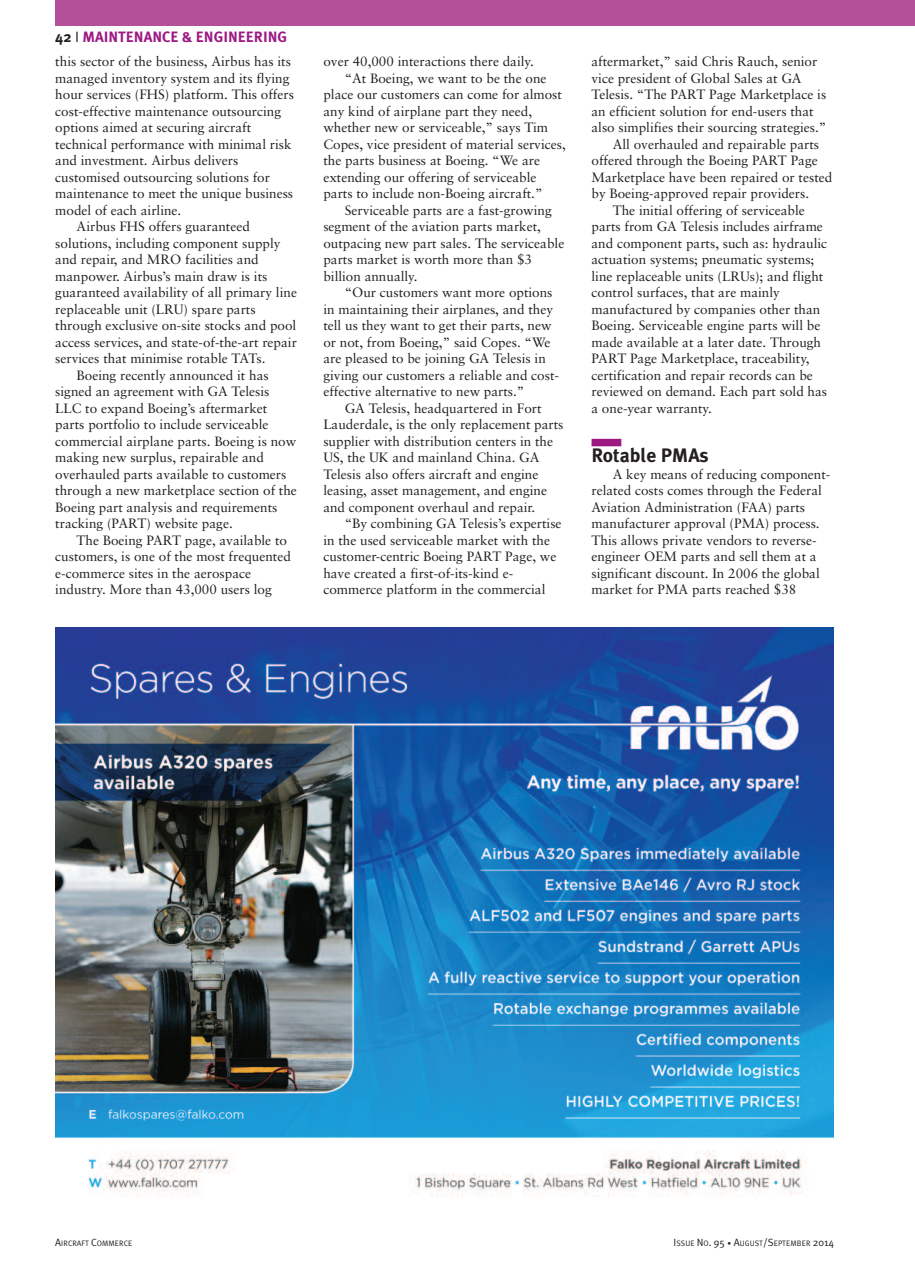
<style>
.page{position:relative;width:915px;height:1263px;background:#fff}
.page>*{position:absolute;margin:0;border:0;box-sizing:border-box;transform-origin:0 0}
.t1{font:700 19.5px "Meta Plus";color:#231f20}
.t2{font:700 15px "Meta Plus";color:#9d1982}
.t3{font:13.5px/16.5px "Sabon";color:#231f20}
.t4{font:7.8px "Meta Plus Normal";letter-spacing:.01em;color:#231f20}
.s1{color:#231f20}
.s2{font-family:"Meta Plus Normal";font-weight:400;color:#231f20}
.s3{font-size:10.5px}
.s4{font-size:7.5px}
</style>
<div class="page">
<div style="left:591px;top:439px;width:30px;height:7px;background:#9d1982"></div>
<div style="left:55px;top:0;width:859px;height:26px;background:#b45099"></div>
<img style="left:55px;top:627px;width:778px;height:570px">
<p class="t2" style="left:55px;top:28px;width:233px"><span class="s1">42</span> <span class="s2">I</span> MAINTENANCE &amp; ENGINEERING</p>
<p class="t3" style="left:55px;top:54px;width:237px">this sector of the business, Airbus has its</p>
<p class="t3" style="left:55px;top:71px;width:235px">managed inventory system and its flying</p>
<p class="t3" style="left:55px;top:87px;width:240px">hour services (FHS) platform. This offers</p>
<p class="t3" style="left:55px;top:104px;width:227px">cost-effective maintenance outsourcing</p>
<p class="t3" style="left:55px;top:120px;width:197px">options aimed at securing aircraft</p>
<p class="t3" style="left:55px;top:137px;width:238px">technical performance with minimal risk</p>
<p class="t3" style="left:55px;top:153px;width:184px">and investment. Airbus delivers</p>
<p class="t3" style="left:55px;top:170px;width:216px">customised outsourcing solutions for</p>
<p class="t3" style="left:55px;top:186px;width:239px">maintenance to meet the unique business</p>
<p class="t3" style="left:55px;top:203px;width:127px">model of each airline.</p>
<p class="t3" style="left:77px;top:219px;width:175px">Airbus FHS offers guaranteed</p>
<p class="t3" style="left:55px;top:236px;width:227px">solutions, including component supply</p>
<p class="t3" style="left:55px;top:252px;width:205px">and repair, and MRO facilities and</p>
<p class="t3" style="left:55px;top:269px;width:213px">manpower. Airbus’s main draw is its</p>
<p class="t3" style="left:55px;top:285px;width:243px">guaranteed availability of all primary line</p>
<p class="t3" style="left:55px;top:302px;width:202px">replaceable unit (LRU) spare parts</p>
<p class="t3" style="left:55px;top:318px;width:242px">through exclusive on-site stocks and pool</p>
<p class="t3" style="left:55px;top:335px;width:243px">access services, and state-of-the-art repair</p>
<p class="t3" style="left:55px;top:351px;width:211px">services that minimise rotable TATs.</p>
<p class="t3" style="left:77px;top:368px;width:193px">Boeing recently announced it has</p>
<p class="t3" style="left:55px;top:384px;width:216px">signed an agreement with GA Telesis</p>
<p class="t3" style="left:55px;top:401px;width:213px">LLC to expand Boeing’s aftermarket</p>
<p class="t3" style="left:55px;top:417px;width:214px">parts portfolio to include serviceable</p>
<p class="t3" style="left:55px;top:434px;width:242px">commercial airplane parts. Boeing is now</p>
<p class="t3" style="left:55px;top:450px;width:210px">making new surplus, repairable and</p>
<p class="t3" style="left:55px;top:467px;width:232px">overhauled parts available to customers</p>
<p class="t3" style="left:55px;top:483px;width:243px">through a new marketplace section of the</p>
<p class="t3" style="left:55px;top:500px;width:223px">Boeing part analysis and requirements</p>
<p class="t3" style="left:55px;top:516px;width:179px">tracking (PART) website page.</p>
<p class="t3" style="left:77px;top:533px;width:212px">The Boeing PART page, available to</p>
<p class="t3" style="left:55px;top:549px;width:237px">customers, is one of the most frequented</p>
<p class="t3" style="left:55px;top:566px;width:197px">e-commerce sites in the aerospace</p>
<p class="t3" style="left:55px;top:582px;width:218px">industry. More than 43,000 users log</p>
<p class="t3" style="left:323px;top:54px;width:212px">over 40,000 interactions there daily.</p>
<p class="t3" style="left:344px;top:71px;width:203px">“At Boeing, we want to be the one</p>
<p class="t3" style="left:323px;top:87px;width:240px">place our customers can come for almost</p>
<p class="t3" style="left:323px;top:104px;width:210px">any kind of airplane part they need,</p>
<p class="t3" style="left:323px;top:120px;width:226px">whether new or serviceable,” says Tim</p>
<p class="t3" style="left:323px;top:137px;width:244px">Copes, vice president of material services,</p>
<p class="t3" style="left:323px;top:153px;width:218px">the parts business at Boeing. “We are</p>
<p class="t3" style="left:323px;top:170px;width:214px">extending our offering of serviceable</p>
<p class="t3" style="left:323px;top:186px;width:220px">parts to include non-Boeing aircraft.”</p>
<p class="t3" style="left:344px;top:203px;width:208px">Serviceable parts are a fast-growing</p>
<p class="t3" style="left:323px;top:219px;width:219px">segment of the aviation parts market,</p>
<p class="t3" style="left:323px;top:236px;width:242px">outpacing new part sales. The serviceable</p>
<p class="t3" style="left:323px;top:252px;width:210px">parts market is worth more than $3</p>
<p class="t3" style="left:323px;top:269px;width:96px">billion annually.</p>
<p class="t3" style="left:344px;top:285px;width:209px">“Our customers want more options</p>
<p class="t3" style="left:323px;top:302px;width:231px">in maintaining their airplanes, and they</p>
<p class="t3" style="left:323px;top:318px;width:229px">tell us they want to get their parts, new</p>
<p class="t3" style="left:323px;top:335px;width:228px">or not, from Boeing,” said Copes. “We</p>
<p class="t3" style="left:323px;top:351px;width:224px">are pleased to be joining GA Telesis in</p>
<p class="t3" style="left:323px;top:368px;width:237px">giving our customers a reliable and cost-</p>
<p class="t3" style="left:323px;top:384px;width:202px">effective alternative to new parts.”</p>
<p class="t3" style="left:344px;top:401px;width:198px">GA Telesis, headquartered in Fort</p>
<p class="t3" style="left:323px;top:417px;width:241px">Lauderdale, is the only replacement parts</p>
<p class="t3" style="left:323px;top:434px;width:231px">supplier with distribution centers in the</p>
<p class="t3" style="left:323px;top:450px;width:217px">US, the UK and mainland China. GA</p>
<p class="t3" style="left:323px;top:467px;width:216px">Telesis also offers aircraft and engine</p>
<p class="t3" style="left:323px;top:483px;width:225px">leasing, asset management, and engine</p>
<p class="t3" style="left:323px;top:500px;width:213px">and component overhaul and repair.</p>
<p class="t3" style="left:344px;top:516px;width:218px">“By combining GA Telesis’s expertise</p>
<p class="t3" style="left:323px;top:533px;width:228px">in the used serviceable market with the</p>
<p class="t3" style="left:323px;top:549px;width:234px">customer-centric Boeing PART Page, we</p>
<p class="t3" style="left:323px;top:566px;width:191px">have created a first-of-its-kind e-</p>
<p class="t3" style="left:323px;top:582px;width:223px">commerce platform in the commercial</p>
<p class="t3" style="left:591px;top:54px;width:227px">aftermarket,” said Chris Rauch, senior</p>
<p class="t3" style="left:591px;top:71px;width:211px">vice president of Global Sales at GA</p>
<p class="t3" style="left:591px;top:87px;width:236px">Telesis. “The PART Page Marketplace is</p>
<p class="t3" style="left:591px;top:104px;width:223px">an efficient solution for end-users that</p>
<p class="t3" style="left:591px;top:120px;width:236px">also simplifies their sourcing strategies.”</p>
<p class="t3" style="left:612px;top:137px;width:208px">All overhauled and repairable parts</p>
<p class="t3" style="left:591px;top:153px;width:228px">offered through the Boeing PART Page</p>
<p class="t3" style="left:591px;top:170px;width:242px">Marketplace have been repaired or tested</p>
<p class="t3" style="left:591px;top:186px;width:219px">by Boeing-approved repair providers.</p>
<p class="t3" style="left:612px;top:203px;width:193px">The initial offering of serviceable</p>
<p class="t3" style="left:591px;top:219px;width:233px">parts from GA Telesis includes airframe</p>
<p class="t3" style="left:591px;top:236px;width:237px">and component parts, such as: hydraulic</p>
<p class="t3" style="left:591px;top:252px;width:224px">actuation systems; pneumatic systems;</p>
<p class="t3" style="left:591px;top:269px;width:233px">line replaceable units (LRUs); and flight</p>
<p class="t3" style="left:591px;top:285px;width:190px">control surfaces, that are mainly</p>
<p class="t3" style="left:591px;top:302px;width:230px">manufactured by companies other than</p>
<p class="t3" style="left:591px;top:318px;width:230px">Boeing. Serviceable engine parts will be</p>
<p class="t3" style="left:591px;top:335px;width:231px">made available at a later date. Through</p>
<p class="t3" style="left:591px;top:351px;width:220px">PART Page Marketplace, traceability,</p>
<p class="t3" style="left:591px;top:368px;width:223px">certification and repair records can be</p>
<p class="t3" style="left:591px;top:384px;width:237px">reviewed on demand. Each part sold has</p>
<p class="t3" style="left:591px;top:401px;width:122px">a one-year warranty.</p>
<h1 class="t1" style="left:591px;top:444px;width:119px">Rotable PMAs</h1>
<p class="t3" style="left:591px;top:467px;width:240px;text-indent:21px">A key means of reducing component&shy;related costs comes through the Federal Aviation Administration (FAA) parts manufacturer approval (PMA) process.<br>This allows private vendors to reverse&shy;engineer OEM parts and sell them at a significant discount. In 2006 the global market for PMA parts reached $38</p>
<p class="t4" style="left:55px;top:1238px;width:78px"><span class="s3">A</span>IRCRAFT <span class="s3">C</span>OMMERCE</p>
<p class="t4" style="left:673px;top:1238px;width:162px"><span class="s3">I</span>SSUE <span class="s3">N</span>O<span class="s3">. 95</span> <span class="s4">•</span> <span class="s3">A</span>UGUST<span class="s3">/S</span>EPTEMBER <span class="s3">2014</span></p>
</div>
